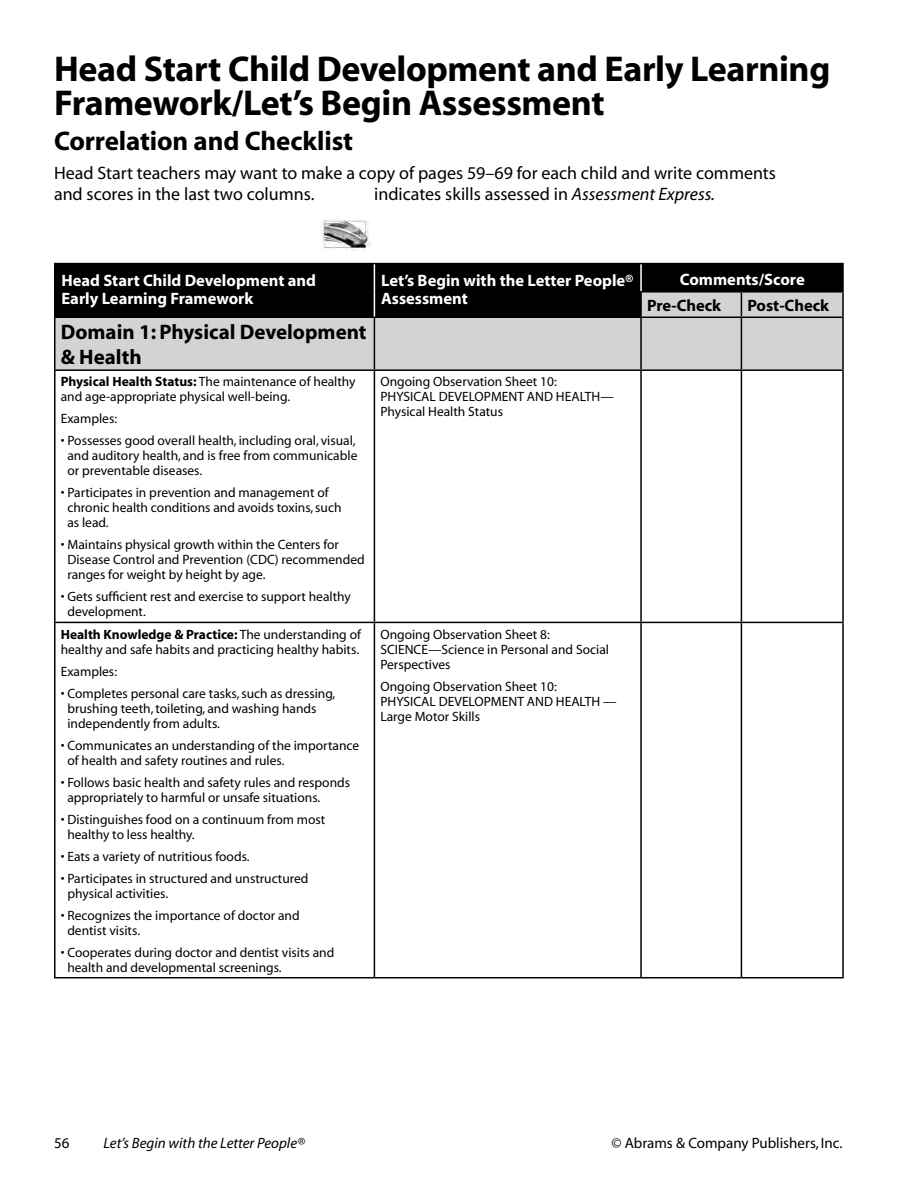
<style>
.page{position:relative;width:918px;height:1188px;background:#fff}
.page>*{position:absolute;margin:0;border:0;box-sizing:border-box;transform-origin:0 0}
.t1{font:700 36px/34.5px "Myriad";letter-spacing:-.01em;color:#000}
.t2{font:700 27px "Myriad";letter-spacing:-.005em;color:#000}
.t3{font:700 21px/25.2px "Myriad";color:#000}
.t4{font:18px/21.6px "Myriad";color:#000}
.t5{font:700 16.5px/18px "Myriad";color:#fff}
.t6{font:700 16.5px "Myriad";color:#000}
.t7{font:15px "Myriad";color:#000}
.t8{font:italic 15px "Myriad";color:#000}
.t9{font:13.5px/15px "Myriad";color:#000}
.s1{font-style:italic}
.s2{font-weight:700}
</style>
<div class="page">
<div style="left:56px;top:318px;width:786px;height:51px;background:#d1d3d4"></div>
<hr style="left:741px;top:291px;width:103px;height:2px;background:#000">
<hr style="left:842px;top:293px;width:2px;height:23px;background:#000">
<hr style="left:54px;top:318px;width:2px;height:51px;background:#000">
<hr style="left:374px;top:318px;width:1px;height:51px;background:#000">
<hr style="left:641px;top:316px;width:100px;height:2px;background:#000">
<hr style="left:640px;top:318px;width:2px;height:51px;background:#000">
<hr style="left:741px;top:316px;width:103px;height:2px;background:#000">
<hr style="left:741px;top:318px;width:1px;height:51px;background:#000">
<hr style="left:842px;top:318px;width:2px;height:51px;background:#000">
<hr style="left:54px;top:369px;width:320px;height:2px;background:#000">
<hr style="left:54px;top:371px;width:2px;height:251px;background:#000">
<hr style="left:374px;top:369px;width:267px;height:2px;background:#000">
<hr style="left:374px;top:371px;width:1px;height:251px;background:#000">
<hr style="left:641px;top:369px;width:100px;height:2px;background:#000">
<hr style="left:640px;top:371px;width:2px;height:251px;background:#000">
<hr style="left:741px;top:369px;width:103px;height:2px;background:#000">
<hr style="left:741px;top:371px;width:1px;height:251px;background:#000">
<hr style="left:842px;top:371px;width:2px;height:251px;background:#000">
<hr style="left:54px;top:622px;width:320px;height:1px;background:#000">
<hr style="left:54px;top:623px;width:2px;height:354px;background:#000">
<hr style="left:374px;top:622px;width:267px;height:1px;background:#000">
<hr style="left:374px;top:623px;width:1px;height:354px;background:#000">
<hr style="left:641px;top:622px;width:100px;height:1px;background:#000">
<hr style="left:640px;top:623px;width:2px;height:354px;background:#000">
<hr style="left:741px;top:622px;width:103px;height:1px;background:#000">
<hr style="left:741px;top:623px;width:1px;height:354px;background:#000">
<hr style="left:842px;top:623px;width:2px;height:354px;background:#000">
<hr style="left:54px;top:977px;width:320px;height:1px;background:#000">
<hr style="left:374px;top:977px;width:267px;height:1px;background:#000">
<hr style="left:641px;top:977px;width:100px;height:1px;background:#000">
<hr style="left:741px;top:977px;width:103px;height:1px;background:#000">
<hr style="left:54px;top:263px;width:320px;height:1px;background:#000">
<hr style="left:54px;top:264px;width:2px;height:28px;background:#000">
<hr style="left:374px;top:263px;width:267px;height:1px;background:#000">
<hr style="left:641px;top:263px;width:100px;height:1px;background:#000">
<hr style="left:741px;top:263px;width:103px;height:1px;background:#000">
<hr style="left:842px;top:264px;width:2px;height:27px;background:#000">
<hr style="left:54px;top:292px;width:2px;height:24px;background:#000">
<hr style="left:54px;top:316px;width:320px;height:2px;background:#000">
<hr style="left:374px;top:316px;width:267px;height:2px;background:#000">
<svg style="left:56px;top:264px;width:787px;height:53px;background:#181818"></svg>
<hr style="left:640px;top:264px;width:2px;height:27px;background:#fff">
<hr style="left:640px;top:293px;width:2px;height:23px;background:#000">
<img style="left:322px;top:219px;width:49px;height:31px">
<h1 class="t1" style="left:54px;top:53px;width:778px">Head Start Child Development and Early Learning<br>Framework/Let’s Begin Assessment</h1>
<h2 class="t2" style="left:54px;top:127px;width:301px">Correlation and Checklist</h2>
<h3 class="t4" style="left:54px;top:163px;width:724px">Head Start teachers may want to make a copy of pages 59–69 for each child and write comments and scores in the last two columns.</h3>
<h3 class="t4" style="left:374px;top:184px;width:342px">indicates skills assessed in <span class="s1">Assessment Express.</span></h3>
<p class="t5" style="left:62px;top:272px;width:256px">Head Start Child Development and<br>Early Learning Framework</p>
<p class="t5" style="left:381px;top:272px;width:254px">Let’s Begin with the Letter People®<br>Assessment</p>
<p class="t5" style="left:680px;top:271px;width:126px">Comments/Score</p>
<p class="t6" style="left:647px;top:297px;width:76px">Pre-Check</p>
<p class="t6" style="left:747px;top:297px;width:83px">Post-Check</p>
<h3 class="t3" style="left:61px;top:320px;width:307px">Domain 1: Physical Development &amp; Health</h3>
<p class="t9" style="left:61px;top:375px;width:296px"><span class="s2">Physical Health Status:</span> The maintenance of healthy and age-appropriate physical well-being.</p>
<p class="t9" style="left:61px;top:412px;width:58px">Examples:</p>
<p class="t9" style="left:67px;top:434px;width:292px;text-indent:-7px">• Possesses good overall health, including oral, visual, and auditory health, and is free from communicable or preventable diseases.</p>
<p class="t9" style="left:67px;top:486px;width:276px;text-indent:-7px">• Participates in prevention and management of chronic health conditions and avoids toxins,such as lead.</p>
<p class="t9" style="left:67px;top:538px;width:299px;text-indent:-7px">• Maintains physical growth within the Centers for<br>Disease Control and Prevention (CDC) recommended ranges for weight by height by age.</p>
<p class="t9" style="left:67px;top:590px;width:285px;text-indent:-7px">• Gets sufficient rest and exercise to support healthy development.</p>
<p class="t9" style="left:61px;top:627px;width:302px"><span class="s2">Health Knowledge &amp; Practice:</span> The understanding of healthy and safe habits and practicing healthy habits.</p>
<p class="t9" style="left:61px;top:664px;width:58px">Examples:</p>
<p class="t9" style="left:67px;top:686px;width:269px;text-indent:-7px">• Completes personal care tasks,such as dressing, brushing teeth,toileting, and washing hands independently from adults.</p>
<p class="t9" style="left:67px;top:738px;width:293px;text-indent:-7px">• Communicates an understanding of the importance of health and safety routines and rules.</p>
<p class="t9" style="left:67px;top:775px;width:284px;text-indent:-7px">• Follows basic health and safety rules and responds appropriately to harmful or unsafe situations.</p>
<p class="t9" style="left:67px;top:812px;width:260px;text-indent:-7px">• Distinguishes food on a continuum from most healthy to less healthy.</p>
<p class="t9" style="left:61px;top:849px;width:191px">• Eats a variety of nutritious foods.</p>
<p class="t9" style="left:67px;top:871px;width:243px;text-indent:-7px">• Participates in structured and unstructured physical activities.</p>
<p class="t9" style="left:67px;top:908px;width:234px;text-indent:-7px">• Recognizes the importance of doctor and dentist visits.</p>
<p class="t9" style="left:67px;top:945px;width:269px;text-indent:-7px">• Cooperates during doctor and dentist visits and health and developmental screenings.</p>
<p class="t9" style="left:380px;top:375px;width:235px">Ongoing Observation Sheet 10:<br>PHYSICAL DEVELOPMENT AND HEALTH—<br>Physical Health Status</p>
<p class="t9" style="left:380px;top:627px;width:230px">Ongoing Observation Sheet 8:<br>SCIENCE—Science in Personal and Social<br>Perspectives</p>
<p class="t9" style="left:380px;top:679px;width:238px">Ongoing Observation Sheet 10:<br>PHYSICAL DEVELOPMENT AND HEALTH —<br>Large Motor Skills</p>
<p class="t7" style="left:54px;top:1135px;width:17px">56</p>
<p class="t8" style="left:104px;top:1135px;width:203px">Let’s Begin with the Letter People®</p>
<p class="t7" style="left:611px;top:1135px;width:233px">© Abrams &amp; Company Publishers, Inc.</p>
</div>
